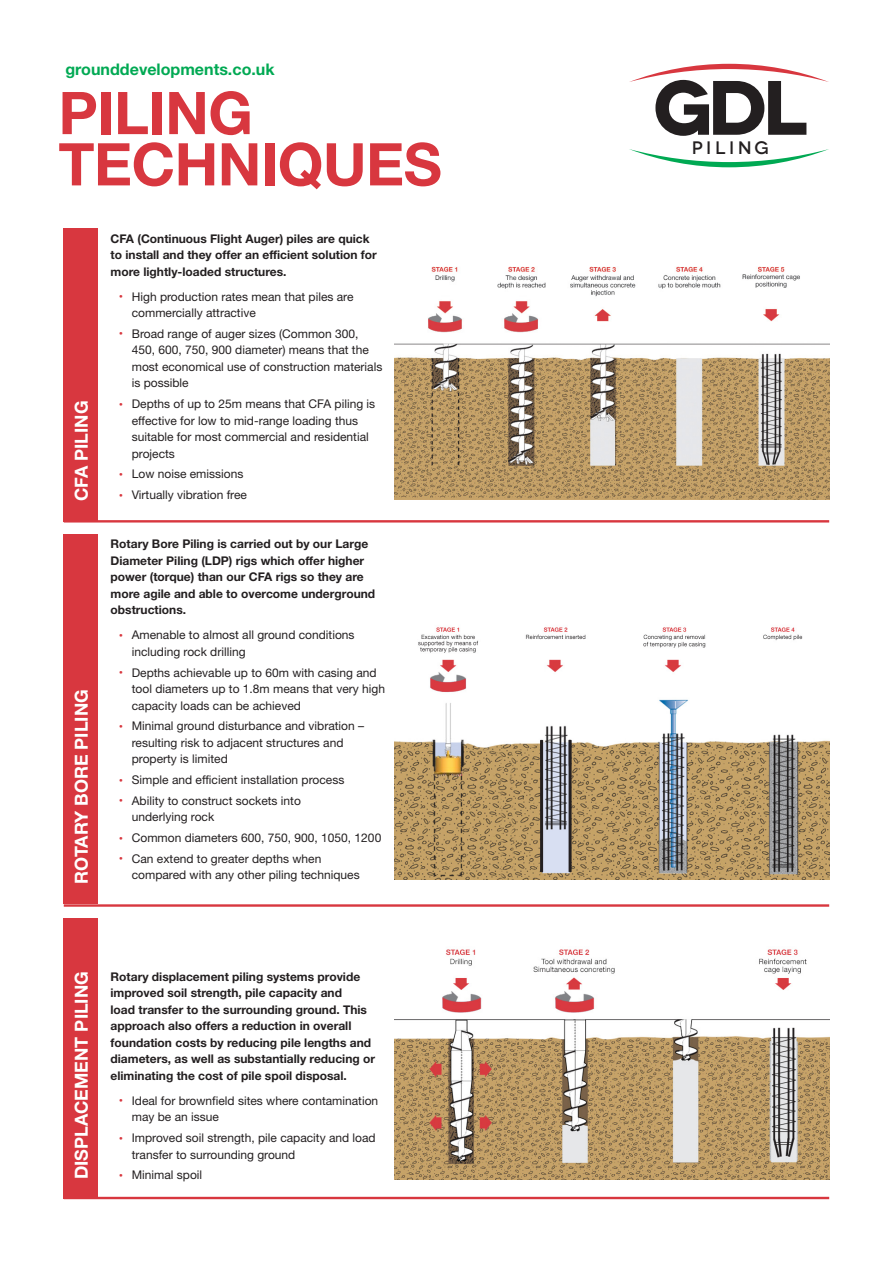
<style>
.page{position:relative;width:893px;height:1263px;background:#fff}
.page>*{position:absolute;margin:0;border:0;box-sizing:border-box;transform-origin:0 0}
.t1{font:700 58.95px/51.3px "Helvetica Neue";letter-spacing:-.01em;color:#d8373f}
.t2{font:700 18px "Helvetica Neue";color:#fff}
.t3{font:500 18px "Novecentowide";letter-spacing:.2em;color:#231f20}
.t4{font:700 16.05px "Helvetica Neue";color:#00a953}
.t5{font:12px/16.5px "Helvetica Neue";color:#231f20}
.t6{font:700 12px/16.5px "Helvetica Neue";color:#231f20}
.s1{font-size:7.5px;color:#d8373f}
</style>
<div class="page">
<img style="left:395px;top:266px;width:434px;height:233px">
<img style="left:395px;top:949px;width:434px;height:230px">
<svg style="left:629px;top:149px;width:200px;height:18px"></svg>
<svg style="left:629px;top:64px;width:200px;height:72px"></svg>
<div style="left:64px;top:228px;width:34px;height:293px;background:#d8373f"></div>
<div style="left:64px;top:534px;width:34px;height:370px;background:#d8373f"></div>
<div style="left:64px;top:918px;width:34px;height:281px;background:#d8373f"></div>
<hr style="left:64px;top:520px;width:765px;height:2px;background:#d8373f">
<hr style="left:64px;top:904px;width:765px;height:3px;background:#d8373f">
<hr style="left:64px;top:1197px;width:765px;height:2px;background:#d8373f">
<img style="left:395px;top:627px;width:434px;height:252px">
<hr style="left:540px;top:740px;width:3px;height:132px;background:#231f20">
<hr style="left:569px;top:740px;width:3px;height:132px;background:#231f20">
<p class="t4" style="left:66px;top:60px;width:211px">grounddevelopments.co.uk</p>
<p class="t1" style="left:58px;top:86px;width:385px">PILING<br>TECHNIQUES</p>
<p class="t2" style="left:70px;top:501px;width:102px;rotate:-90deg">CFA PILING</p>
<p class="t2" style="left:70px;top:884px;width:196px;rotate:-90deg">ROTARY BORE PILING</p>
<p class="t6" style="left:111px;top:230px;width:268px">CFA (Continuous Flight Auger) piles are quick to install and they offer an efficient solution for more lightly-loaded structures.</p>
<p class="t5" style="left:132px;top:288px;width:223px;text-indent:-13px"><span class="s1">•</span> High production rates mean that piles are commercially attractive</p>
<p class="t5" style="left:132px;top:325px;width:252px;text-indent:-13px"><span class="s1">•</span> Broad range of auger sizes (Common 300, 450, 600, 750, 900 diameter) means that the most economical use of construction materials is possible</p>
<p class="t5" style="left:132px;top:395px;width:245px;text-indent:-13px"><span class="s1">•</span> Depths of up to 25m means that CFA piling is effective for low to mid-range loading thus suitable for most commercial and residential projects</p>
<p class="t5" style="left:119px;top:466px;width:126px"><span class="s1">•</span> Low noise emissions</p>
<p class="t5" style="left:119px;top:486px;width:129px"><span class="s1">•</span> Virtually vibration free</p>
<p class="t6" style="left:111px;top:535px;width:266px">Rotary Bore Piling is carried out by our Large Diameter Piling (LDP) rigs which offer higher power (torque) than our CFA rigs so they are more agile and able to overcome underground obstructions.</p>
<p class="t5" style="left:132px;top:627px;width:224px;text-indent:-13px"><span class="s1">•</span> Amenable to almost all ground conditions including rock drilling</p>
<p class="t5" style="left:132px;top:664px;width:255px;text-indent:-13px"><span class="s1">•</span> Depths achievable up to 60m with casing and tool diameters up to 1.8m means that very high capacity loads can be achieved</p>
<p class="t5" style="left:132px;top:718px;width:234px;text-indent:-13px"><span class="s1">•</span> Minimal ground disturbance and vibration – resulting risk to adjacent structures and property is limited</p>
<p class="t5" style="left:119px;top:771px;width:226px"><span class="s1">•</span> Simple and efficient installation process</p>
<p class="t5" style="left:132px;top:792px;width:171px;text-indent:-13px"><span class="s1">•</span> Ability to construct sockets into underlying rock</p>
<p class="t5" style="left:119px;top:829px;width:264px"><span class="s1">•</span> Common diameters 600, 750, 900, 1050, 1200</p>
<p class="t5" style="left:132px;top:850px;width:229px;text-indent:-13px"><span class="s1">•</span> Can extend to greater depths when compared with any other piling techniques</p>
<p class="t2" style="left:70px;top:1179px;width:209px;rotate:-90deg">DISPLACEMENT PILING</p>
<p class="t6" style="left:111px;top:968px;width:266px">Rotary displacement piling systems provide improved soil strength, pile capacity and<br>load transfer to the surrounding ground. This approach also offers a reduction in overall foundation costs by reducing pile lengths and diameters, as well as substantially reducing or eliminating the cost of pile spoil disposal.</p>
<p class="t5" style="left:132px;top:1092px;width:248px;text-indent:-13px"><span class="s1">•</span> Ideal for brownfield sites where contamination may be an issue</p>
<p class="t5" style="left:132px;top:1129px;width:245px;text-indent:-13px"><span class="s1">•</span> Improved soil strength, pile capacity and load transfer to surrounding ground</p>
<p class="t5" style="left:119px;top:1167px;width:84px"><span class="s1">•</span> Minimal spoil</p>
<p class="t3" style="left:692px;top:137px;width:78px">piling</p>
</div>
